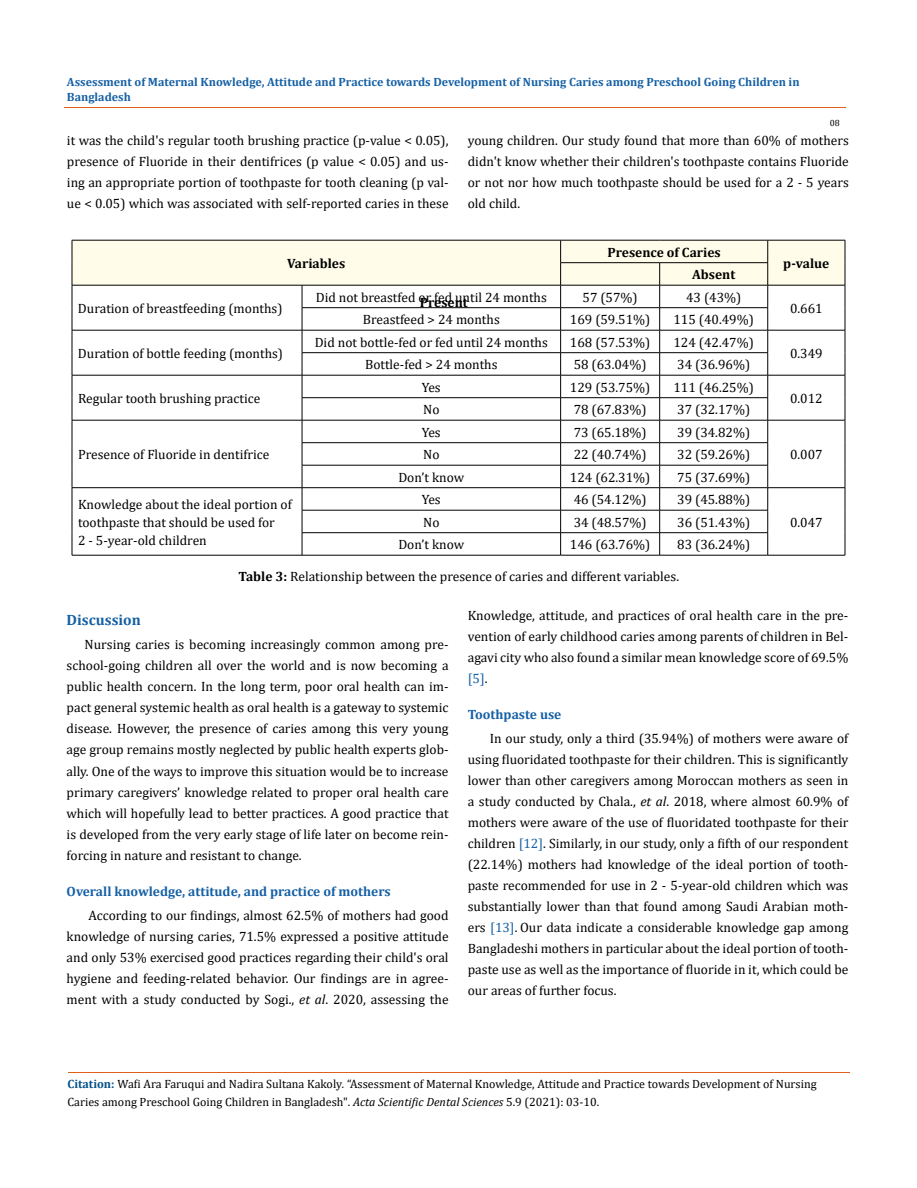
<style>
.page{position:relative;width:917px;height:1188px;background:#fff}
.page>*{position:absolute;margin:0;border:0;box-sizing:border-box;transform-origin:0 0}
.t1{font:700 15px "Cambria";color:#1560a6}
.t2{font:13.5px/21px "Cambria";color:#000;text-align:justify}
.t3{font:700 13.5px "Cambria";color:#1560a6}
.t4{font:700 13.5px "Cambria";color:#000}
.t5{font:12px/18px "Cambria";color:#000}
.t6{font:700 12px/15px "Cambria";color:#1560a6}
.t7{font:9px "Cambria";color:#000}
.s1{font-weight:700}
.s2{font-style:italic}
.s3{color:#1560a6}
.s4{font-weight:700;color:#035089}
</style>
<div class="page">
<svg style="left:72px;top:240px;width:773px;height:315px"></svg>
<hr style="left:72px;top:555px;width:230px;height:1px;background:#000">
<hr style="left:302px;top:555px;width:258px;height:1px;background:#000">
<hr style="left:560px;top:555px;width:99px;height:1px;background:#000">
<hr style="left:659px;top:555px;width:108px;height:1px;background:#000">
<hr style="left:767px;top:555px;width:78px;height:1px;background:#000">
<hr style="left:64px;top:108px;width:781px;height:1px;background:#e05d1a">
<hr style="left:68px;top:1072px;width:781px;height:1px;background:#e05d1a">
<p class="t6" style="left:67px;top:74px;width:734px">Assessment of Maternal Knowledge, Attitude and Practice towards Development of Nursing Caries among Preschool Going Children in<br>Bangladesh</p>
<p class="t7" style="left:829px;top:118px;width:11px">08</p>
<p class="t2" style="left:67px;top:130px;width:383px">it was the child's regular tooth brushing practice (p-value &lt; 0.05), presence of Fluoride in their dentifrices (p value &lt; 0.05) and us&shy;ing an appropriate portion of toothpaste for tooth cleaning (p val&shy;ue &lt; 0.05) which was associated with self-reported caries in these</p>
<p class="t2" style="left:468px;top:130px;width:382px">young children. Our study found that more than 60% of mothers didn't know whether their children's toothpaste contains Fluoride or not nor how much toothpaste should be used for a 2 - 5 years old child.</p>
<p class="t4" style="left:287px;top:254px;width:60px">Variables</p>
<p class="t4" style="left:607px;top:243px;width:115px">Presence of Caries</p>
<p class="t4" style="left:692px;top:265px;width:45px">Absent</p>
<p class="t2" style="left:78px;top:298px;width:206px">Duration of breastfeeding (months)</p>
<p class="t2" style="left:78px;top:343px;width:207px">Duration of bottle feeding (months)</p>
<p class="t2" style="left:78px;top:388px;width:184px">Regular tooth brushing practice</p>
<p class="t2" style="left:316px;top:287px;width:232px">Did not breastfed or fed until 24 months</p>
<p class="t2" style="left:582px;top:287px;width:57px">57 (57%)</p>
<p class="t2" style="left:686px;top:287px;width:57px">43 (43%)</p>
<p class="t4" style="left:420px;top:292px;width:49px">Present</p>
<p class="t2" style="left:363px;top:309px;width:138px">Breastfeed &gt; 24 months</p>
<p class="t2" style="left:570px;top:309px;width:82px">169 (59.51%)</p>
<p class="t2" style="left:673px;top:309px;width:82px">115 (40.49%)</p>
<p class="t2" style="left:315px;top:332px;width:235px">Did not bottle-fed or fed until 24 months</p>
<p class="t2" style="left:570px;top:332px;width:82px">168 (57.53%)</p>
<p class="t2" style="left:673px;top:332px;width:82px">124 (42.47%)</p>
<p class="t2" style="left:365px;top:354px;width:134px">Bottle-fed &gt; 24 months</p>
<p class="t2" style="left:573px;top:354px;width:74px">58 (63.04%)</p>
<p class="t2" style="left:677px;top:354px;width:74px">34 (36.96%)</p>
<p class="t2" style="left:422px;top:377px;width:20px">Yes</p>
<p class="t2" style="left:570px;top:377px;width:82px">129 (53.75%)</p>
<p class="t2" style="left:673px;top:377px;width:82px">111 (46.25%)</p>
<p class="t2" style="left:423px;top:399px;width:18px">No</p>
<p class="t2" style="left:573px;top:399px;width:74px">78 (67.83%)</p>
<p class="t2" style="left:677px;top:399px;width:74px">37 (32.17%)</p>
<p class="t4" style="left:783px;top:254px;width:48px">p-value</p>
<p class="t2" style="left:790px;top:298px;width:34px">0.661</p>
<p class="t2" style="left:790px;top:343px;width:34px">0.349</p>
<p class="t2" style="left:790px;top:388px;width:34px">0.012</p>
<p class="t2" style="left:78px;top:444px;width:193px">Presence of Fluoride in dentifrice</p>
<p class="t2" style="left:422px;top:422px;width:20px">Yes</p>
<p class="t2" style="left:573px;top:422px;width:74px">73 (65.18%)</p>
<p class="t2" style="left:677px;top:422px;width:74px">39 (34.82%)</p>
<p class="t2" style="left:423px;top:444px;width:18px">No</p>
<p class="t2" style="left:573px;top:444px;width:74px">22 (40.74%)</p>
<p class="t2" style="left:677px;top:444px;width:74px">32 (59.26%)</p>
<p class="t2" style="left:790px;top:444px;width:34px">0.007</p>
<p class="t2" style="left:398px;top:467px;width:67px">Don’t know</p>
<p class="t2" style="left:570px;top:467px;width:82px">124 (62.31%)</p>
<p class="t2" style="left:677px;top:467px;width:74px">75 (37.69%)</p>
<p class="t2" style="left:78px;top:495px;width:215px;line-height:18px;text-align:left">Knowledge about the ideal portion of toothpaste that should be used for<br>2 - 5-year-old children</p>
<p class="t2" style="left:422px;top:489px;width:20px">Yes</p>
<p class="t2" style="left:573px;top:489px;width:74px">46 (54.12%)</p>
<p class="t2" style="left:677px;top:489px;width:74px">39 (45.88%)</p>
<p class="t2" style="left:423px;top:512px;width:18px">No</p>
<p class="t2" style="left:573px;top:512px;width:74px">34 (48.57%)</p>
<p class="t2" style="left:677px;top:512px;width:74px">36 (51.43%)</p>
<p class="t2" style="left:790px;top:512px;width:34px">0.047</p>
<p class="t2" style="left:398px;top:534px;width:67px">Don’t know</p>
<p class="t2" style="left:570px;top:534px;width:82px">146 (63.76%)</p>
<p class="t2" style="left:677px;top:534px;width:74px">83 (36.24%)</p>
<p class="t2" style="left:238px;top:566px;width:442px"><span class="s1">Table 3:</span> Relationship between the presence of caries and different variables.</p>
<p class="t1" style="left:67px;top:610px;width:76px">Discussion</p>
<p class="t2" style="left:67px;top:634px;width:383px;text-indent:18px">Nursing caries is becoming increasingly common among pre&shy;school-going children all over the world and is now becoming a public health concern. In the long term, poor oral health can im&shy;pact general systemic health as oral health is a gateway to systemic disease. However, the presence of caries among this very young age group remains mostly neglected by public health experts glob&shy;ally. One of the ways to improve this situation would be to increase primary caregivers’ knowledge related to proper oral health care which will hopefully lead to better practices. A good practice that is developed from the very early stage of life later on become rein&shy;forcing in nature and resistant to change.</p>
<p class="t3" style="left:67px;top:881px;width:326px">Overall knowledge, attitude, and practice of mothers</p>
<p class="t2" style="left:67px;top:904px;width:383px;text-indent:22px">According to our findings, almost 62.5% of mothers had good knowledge of nursing caries, 71.5% expressed a positive attitude and only 53% exercised good practices regarding their child's oral hygiene and feeding-related behavior. Our findings are in agree&shy;ment with a study conducted by Sogi., <span class="s2">et al</span>. 2020, assessing the</p>
<p class="t2" style="left:468px;top:605px;width:382px">Knowledge, attitude, and practices of oral health care in the pre&shy;vention of early childhood caries among parents of children in Bel&shy;agavi city who also found a similar mean knowledge score of 69.5% <span class="s3">[5]</span>.</p>
<p class="t3" style="left:468px;top:705px;width:95px">Toothpaste use</p>
<p class="t2" style="left:468px;top:728px;width:382px;text-indent:22px">In our study, only a third (35.94%) of mothers were aware of using fluoridated toothpaste for their children. This is significantly lower than other caregivers among Moroccan mothers as seen in a study conducted by Chala., <span class="s2">et al</span>. 2018, where almost 60.9% of mothers were aware of the use of fluoridated toothpaste for their children <span class="s3">[12]</span>. Similarly, in our study, only a fifth of our respondent (22.14%) mothers had knowledge of the ideal portion of tooth&shy;paste recommended for use in 2 - 5-year-old children which was substantially lower than that found among Saudi Arabian moth&shy;ers <span class="s3">[13]</span>. Our data indicate a considerable knowledge gap among Bangladeshi mothers in particular about the ideal portion of tooth&shy;paste use as well as the importance of fluoride in it, which could be our areas of further focus.</p>
<p class="t5" style="left:68px;top:1075px;width:750px"><span class="s4">Citation:</span> Wafi Ara Faruqui and Nadira Sultana Kakoly<span class="s2">.</span> “Assessment of Maternal Knowledge, Attitude and Practice towards Development of Nursing<br>Caries among Preschool Going Children in Bangladesh". <span class="s2">Acta Scientific Dental Sciences</span> 5.9 (2021): 03-10.</p>
</div>
